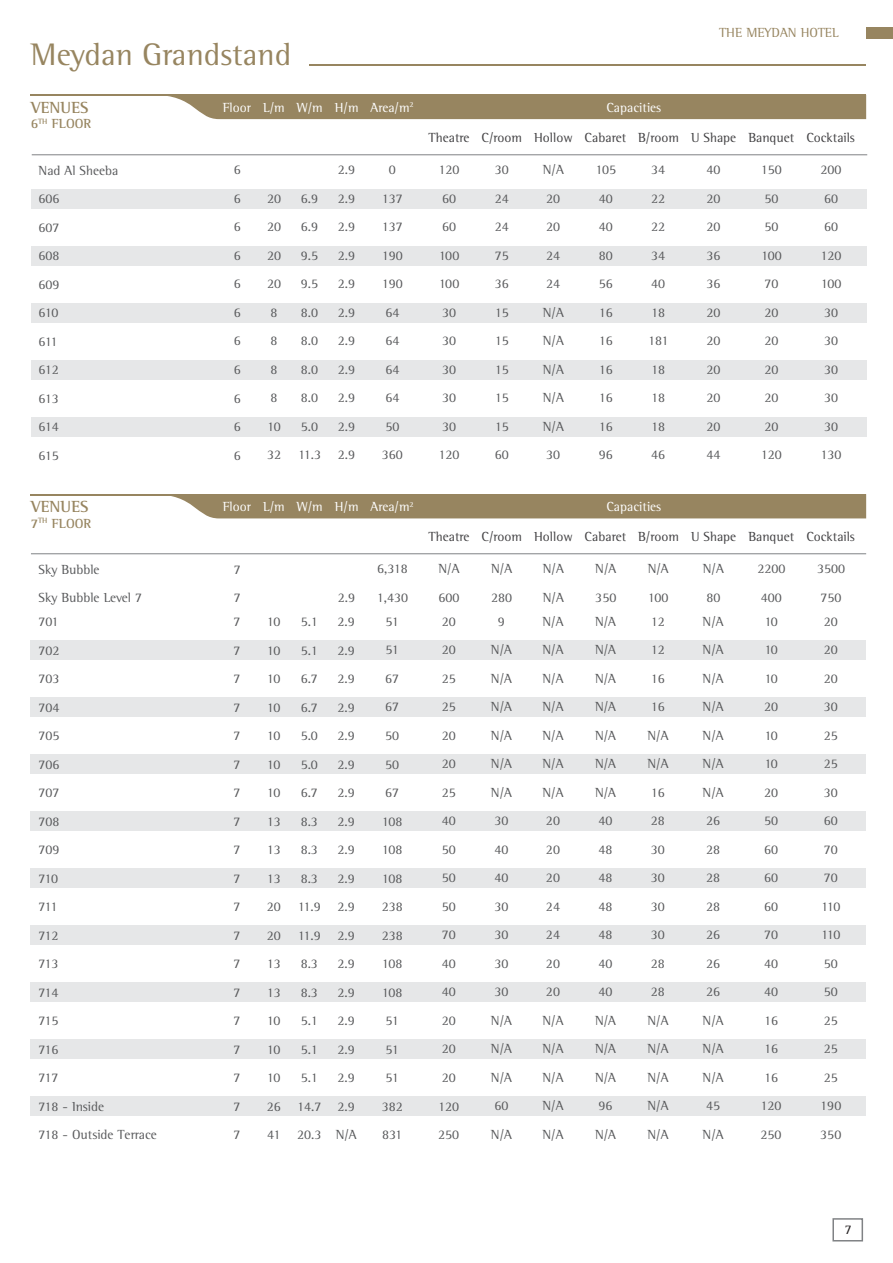
<style>
.page{position:relative;width:893px;height:1263px;background:#fff}
.page>*{position:absolute;margin:0;border:0;box-sizing:border-box;transform-origin:0 0}
.t1{font:31.95px "Rotis Semi Serif Std";color:#978560}
.t2{font:700 16.5px "Rotis Semi Serif Std";color:#978560}
.t3{font:13.5px/28.5px "Rotis Semi Serif Std";color:#58595b}
.t4{font:13.5px "Rotis Semi Serif Std";color:#414042}
.t5{font:13.5px "Rotis Semi Serif Std";color:#fff}
.t6{font:700 13.5px "Rotis Semi Serif Std";color:#978560}
.t7{font:13.5px "Rotis Semi Serif Std";color:#978560}
.t8{font:13.5px "Rotis Semi Serif Std";color:#231f20}
</style>
<div class="page">
<div style="left:31px;top:640px;width:835px;height:20px;background:#e6e7e8"></div>
<div style="left:31px;top:697px;width:835px;height:20px;background:#e6e7e8"></div>
<div style="left:31px;top:754px;width:835px;height:20px;background:#e6e7e8"></div>
<div style="left:31px;top:811px;width:835px;height:20px;background:#e6e7e8"></div>
<div style="left:31px;top:868px;width:835px;height:20px;background:#e6e7e8"></div>
<div style="left:31px;top:925px;width:835px;height:20px;background:#e6e7e8"></div>
<div style="left:31px;top:983px;width:835px;height:19px;background:#e6e7e8"></div>
<div style="left:31px;top:1040px;width:835px;height:19px;background:#e6e7e8"></div>
<div style="left:31px;top:1097px;width:835px;height:19px;background:#e6e7e8"></div>
<div style="left:832px;top:1218px;width:31px;height:23px;border:2px solid #808285"></div>
<div style="left:866px;top:27px;width:27px;height:12px;background:#978560"></div>
<hr style="left:309px;top:64px;width:557px;height:1px;background:#978560">
<div style="left:168px;top:96px;width:698px;height:23px;background:#978560"></div>
<hr style="left:31px;top:95px;width:835px;height:1px;background:#978560">
<hr style="left:32px;top:154px;width:835px;height:1px;background:#808285">
<div style="left:152px;top:495px;width:714px;height:23px;background:#978560"></div>
<hr style="left:31px;top:494px;width:835px;height:1px;background:#978560">
<hr style="left:31px;top:553px;width:835px;height:1px;background:#808285">
<div style="left:31px;top:189px;width:835px;height:19px;background:#e6e7e8"></div>
<div style="left:31px;top:246px;width:835px;height:19px;background:#e6e7e8"></div>
<div style="left:31px;top:303px;width:835px;height:19px;background:#e6e7e8"></div>
<div style="left:31px;top:360px;width:835px;height:19px;background:#e6e7e8"></div>
<div style="left:31px;top:417px;width:835px;height:19px;background:#e6e7e8"></div>
<h1 class="t1" style="left:31px;top:35px;width:262px">Meydan Grandstand</h1>
<p class="t5" style="left:223px;top:99px;width:192px">Floor L/m W/m H/m Area/m<sup>2</sup></p>
<p class="t2" style="left:31px;top:97px;width:59px">VENUES</p>
<p class="t6" style="left:31px;top:116px;width:62px">6<sup>TH</sup> FLOOR</p>
<p class="t3" style="left:39px;top:156px;width:81px">Nad Al Sheeba<br>606<br>607<br>608<br>609<br>610<br>611<br>612<br>613<br>614<br>615</p>
<p class="t3" style="left:234px;top:156px;width:9px;text-align:justify">6<br>6<br>6<br>6<br>6<br>6<br>6<br>6<br>6<br>6<br>6</p>
<p class="t3" style="left:267px;top:184px;width:16px">20<br>20<br>20<br>20<br>8<br>8<br>8<br>8<br>10<br>32</p>
<p class="t3" style="left:298px;top:184px;width:25px">6.9<br>6.9<br>9.5<br>9.5<br>8.0<br>8.0<br>8.0<br>8.0<br>5.0<br>11.3</p>
<p class="t3" style="left:338px;top:156px;width:19px;text-align:justify">2.9<br>2.9<br>2.9<br>2.9<br>2.9<br>2.9<br>2.9<br>2.9<br>2.9<br>2.9<br>2.9</p>
<p class="t3" style="left:382px;top:156px;width:23px;text-align:center">0<br>137<br>137<br>190<br>190<br>64<br>64<br>64<br>64<br>50<br>360</p>
<p class="t7" style="left:719px;top:25px;width:121px">THE MEYDAN HOTEL</p>
<p class="t5" style="left:606px;top:99px;width:56px">Capacities</p>
<p class="t4" style="left:428px;top:129px;width:428px">Theatre C/room Hollow Cabaret B/room U Shape Banquet Cocktails</p>
<p class="t3" style="left:439px;top:156px;width:23px">120<br>60<br>60<br>100<br>100<br>30<br>30<br>30<br>30<br>30<br>120</p>
<p class="t3" style="left:495px;top:155px;width:16px;text-align:justify">30<br>24<br>24<br>75<br>36<br>15<br>15<br>15<br>15<br>15<br>60</p>
<p class="t3" style="left:543px;top:156px;width:23px">N/A<br>20<br>20<br>24<br>24<br>N/A<br>N/A<br>N/A<br>N/A<br>N/A<br>30</p>
<p class="t3" style="left:596px;top:155px;width:22px">105<br>40<br>40<br>80<br>56<br>16<br>16<br>16<br>16<br>16<br>96</p>
<p class="t3" style="left:648px;top:155px;width:22px">34<br>22<br>22<br>34<br>40<br>18<br>181<br>18<br>18<br>18<br>46</p>
<p class="t3" style="left:706px;top:155px;width:16px;text-align:justify">40<br>20<br>20<br>36<br>36<br>20<br>20<br>20<br>20<br>20<br>44</p>
<p class="t3" style="left:761px;top:155px;width:23px">150<br>50<br>50<br>100<br>70<br>20<br>20<br>20<br>20<br>20<br>120</p>
<p class="t3" style="left:821px;top:155px;width:23px">200<br>60<br>60<br>120<br>100<br>30<br>30<br>30<br>30<br>30<br>130</p>
<p class="t2" style="left:31px;top:496px;width:59px">VENUES</p>
<p class="t6" style="left:31px;top:515px;width:62px">7<sup>TH</sup> FLOOR</p>
<p class="t3" style="left:39px;top:555px;width:105px">Sky Bubble<br>Sky Bubble Level 7</p>
<p class="t5" style="left:223px;top:499px;width:192px">Floor L/m W/m H/m Area/m<sup>2</sup></p>
<p class="t5" style="left:606px;top:499px;width:56px">Capacities</p>
<p class="t4" style="left:428px;top:528px;width:428px">Theatre C/room Hollow Cabaret B/room U Shape Banquet Cocktails</p>
<p class="t3" style="left:234px;top:555px;width:9px">7<br>7</p>
<p class="t3" style="left:338px;top:583px;width:19px">2.9</p>
<p class="t3" style="left:377px;top:555px;width:33px">6,318<br>1,430</p>
<p class="t3" style="left:439px;top:555px;width:23px">N/A<br>600</p>
<p class="t3" style="left:491px;top:554px;width:23px">N/A<br>280</p>
<p class="t3" style="left:543px;top:555px;width:23px">N/A<br>N/A</p>
<p class="t3" style="left:595px;top:554px;width:23px">N/A<br>350</p>
<p class="t3" style="left:648px;top:554px;width:23px">N/A<br>100</p>
<p class="t3" style="left:703px;top:554px;width:23px">N/A<br>80</p>
<p class="t3" style="left:757px;top:554px;width:30px">2200<br>400</p>
<p class="t3" style="left:817px;top:554px;width:30px">3500<br>750</p>
<p class="t3" style="left:233px;top:607px;width:9px;text-align:justify">7<br>7<br>7<br>7<br>7<br>7<br>7<br>7<br>7<br>7<br>7<br>7<br>7<br>7<br>7<br>7<br>7<br>7<br>7</p>
<p class="t3" style="left:297px;top:607px;width:26px">5.1<br>5.1<br>6.7<br>6.7<br>5.0<br>5.0<br>6.7<br>8.3<br>8.3<br>8.3<br>11.9<br>11.9<br>8.3<br>8.3<br>5.1<br>5.1<br>5.1<br>14.7<br>20.3</p>
<p class="t3" style="left:336px;top:607px;width:23px">2.9<br>2.9<br>2.9<br>2.9<br>2.9<br>2.9<br>2.9<br>2.9<br>2.9<br>2.9<br>2.9<br>2.9<br>2.9<br>2.9<br>2.9<br>2.9<br>2.9<br>2.9<br>N/A</p>
<p class="t3" style="left:382px;top:607px;width:23px">51<br>51<br>67<br>67<br>50<br>50<br>67<br>108<br>108<br>108<br>238<br>238<br>108<br>108<br>51<br>51<br>51<br>382<br>831</p>
<p class="t3" style="left:438px;top:607px;width:23px">20<br>20<br>25<br>25<br>20<br>20<br>25<br>40<br>50<br>50<br>50<br>70<br>40<br>40<br>20<br>20<br>20<br>120<br>250</p>
<p class="t3" style="left:491px;top:607px;width:23px;text-align:center">9<br>N/A<br>N/A<br>N/A<br>N/A<br>N/A<br>N/A<br>30<br>40<br>40<br>30<br>30<br>30<br>30<br>N/A<br>N/A<br>N/A<br>60<br>N/A</p>
<p class="t3" style="left:542px;top:607px;width:23px">N/A<br>N/A<br>N/A<br>N/A<br>N/A<br>N/A<br>N/A<br>20<br>20<br>20<br>24<br>24<br>20<br>20<br>N/A<br>N/A<br>N/A<br>N/A<br>N/A</p>
<p class="t3" style="left:595px;top:607px;width:23px">N/A<br>N/A<br>N/A<br>N/A<br>N/A<br>N/A<br>N/A<br>40<br>48<br>48<br>48<br>48<br>40<br>40<br>N/A<br>N/A<br>N/A<br>96<br>N/A</p>
<p class="t3" style="left:647px;top:607px;width:23px">12<br>12<br>16<br>16<br>N/A<br>N/A<br>16<br>28<br>30<br>30<br>30<br>30<br>28<br>28<br>N/A<br>N/A<br>N/A<br>N/A<br>N/A</p>
<p class="t3" style="left:703px;top:607px;width:23px">N/A<br>N/A<br>N/A<br>N/A<br>N/A<br>N/A<br>N/A<br>26<br>28<br>28<br>28<br>26<br>26<br>26<br>N/A<br>N/A<br>N/A<br>45<br>N/A</p>
<p class="t3" style="left:761px;top:607px;width:23px">10<br>10<br>10<br>20<br>10<br>10<br>20<br>50<br>60<br>60<br>60<br>70<br>40<br>40<br>16<br>16<br>16<br>120<br>250</p>
<p class="t3" style="left:820px;top:607px;width:23px">20<br>20<br>20<br>30<br>25<br>25<br>30<br>60<br>70<br>70<br>110<br>110<br>50<br>50<br>25<br>25<br>25<br>190<br>350</p>
<p class="t3" style="left:38px;top:607px;width:120px">701<br>702<br>703<br>704<br>705<br>706<br>707<br>708<br>709<br>710<br>711<br>712<br>713<br>714<br>715<br>716<br>717<br>718 - Inside<br>718 - Outside Terrace</p>
<p class="t3" style="left:267px;top:607px;width:16px;text-align:justify">10<br>10<br>10<br>10<br>10<br>10<br>10<br>13<br>13<br>13<br>20<br>20<br>13<br>13<br>10<br>10<br>10<br>26<br>41</p>
<p class="t8" style="left:845px;top:1221px;width:9px">7</p>
</div>
